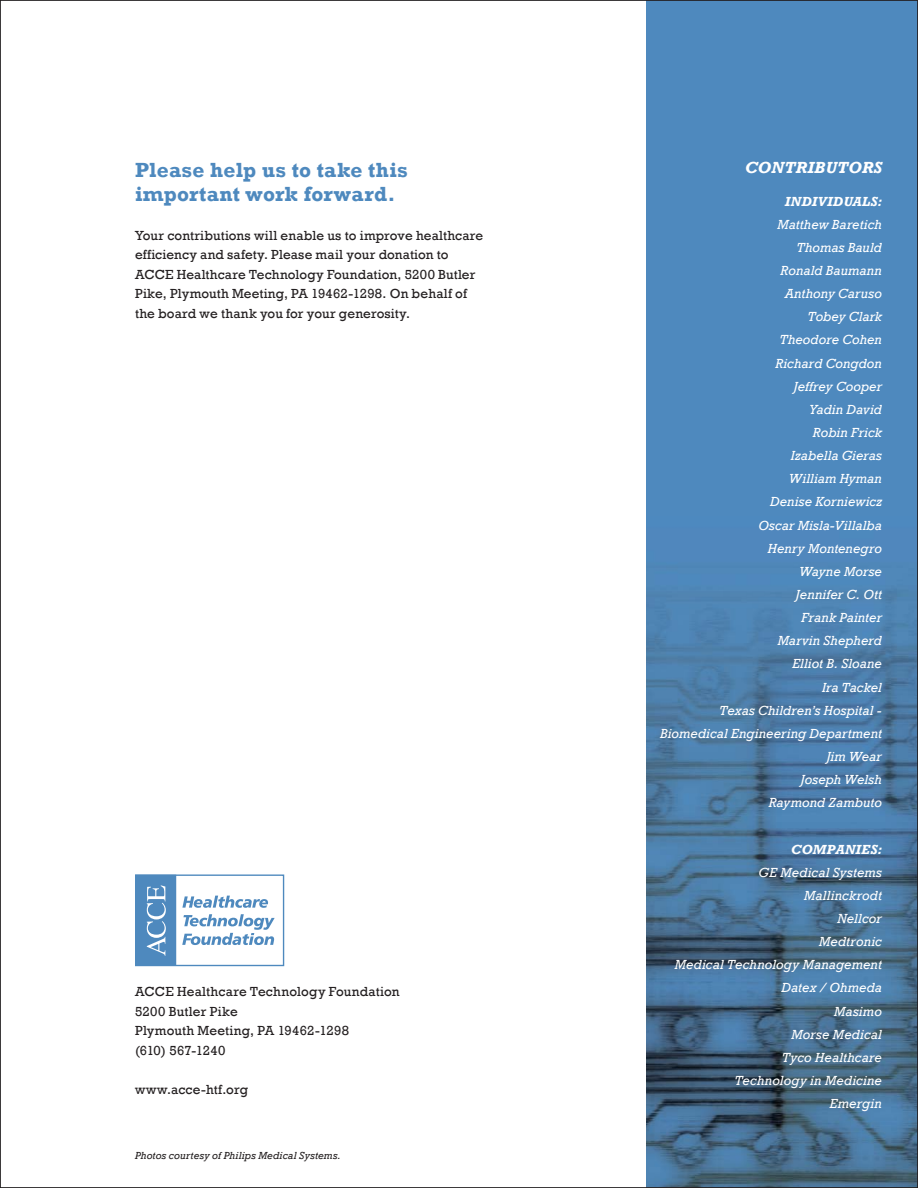
<style>
.page{position:relative;width:918px;height:1188px;background:#fff}
.page>*{position:absolute;margin:0;border:0;box-sizing:border-box;transform-origin:0 0}
.t1{font:700 21px/24px "Rockwell";letter-spacing:.01em;color:#4e89be}
.t2{font:italic 700 16.5px "Rockwell";color:#fff}
.t3{font:italic 13.5px/23.1px "Rockwell";letter-spacing:.005em;color:#fff;text-align:right}
.t4{font:13.5px/19.5px "Rockwell";letter-spacing:.01em;color:#231f20}
.t5{font:italic 700 13.5px "Rockwell";letter-spacing:.02em;color:#fff}
.t6{font:italic 10.5px "Rockwell";letter-spacing:.015em;color:#231f20}
</style>
<div class="page">
<div style="left:647px;top:0;width:271px;height:1188px;background:#4e89be"></div>
<img style="left:647px;top:567px;width:269px;height:619px">
<div style="left:136px;top:875px;width:40px;height:91px;background:#4e89be"></div>
<svg style="left:182px;top:896px;width:86px;height:12px"></svg>
<svg style="left:182px;top:914px;width:93px;height:31px"></svg>
<svg style="left:147px;top:885px;width:19px;height:71px"></svg>
<div style="left:135px;top:875px;width:149px;height:91px;border:1px solid #4e89be"></div>
<h1 class="t1" style="left:135px;top:157px;width:274px">Please help us to take this important work forward.</h1>
<p class="t4" style="left:135px;top:225px;width:350px">Your contributions will enable us to improve healthcare efficiency and safety. Please mail your donation to ACCE Healthcare Technology Foundation, 5200 Butler Pike, Plymouth Meeting, PA 19462-1298. On behalf of the board we thank you for your generosity.</p>
<p class="t4" style="left:135px;top:981px;width:266px">ACCE Healthcare Technology Foundation<br>5200 Butler Pike<br>Plymouth Meeting, PA 19462-1298<br>(610) 567-1240</p>
<p class="t4" style="left:135px;top:1079px;width:115px">www.acce-htf.org</p>
<p class="t6" style="left:135px;top:1149px;width:207px">Photos courtesy of Philips Medical Systems.</p>
<p class="t2" style="left:745px;top:158px;width:139px">CONTRIBUTORS</p>
<p class="t5" style="left:785px;top:193px;width:99px">INDIVIDUALS:</p>
<p class="t3" style="left:660px;top:212px;width:223px">Matthew Baretich<br>Thomas Bauld<br>Ronald Baumann<br>Anthony Caruso<br>Tobey Clark<br>Theodore Cohen<br>Richard Congdon<br>Jeffrey Cooper<br>Yadin David<br>Robin Frick<br>Izabella Gieras<br>William Hyman<br>Denise Korniewicz<br>Oscar Misla-Villalba<br>Henry Montenegro<br>Wayne Morse<br>Jennifer C. Ott<br>Frank Painter<br>Marvin Shepherd<br>Elliot B. Sloane<br>Ira Tackel<br>Texas Children’s Hospital -<br>Biomedical Engineering Department<br>Jim Wear<br>Joseph Welsh<br>Raymond Zambuto</p>
<p class="t5" style="left:791px;top:841px;width:93px">COMPANIES:</p>
<p class="t3" style="left:675px;top:860px;width:209px">GE Medical Systems<br>Mallinckrodt<br>Nellcor<br>Medtronic<br>Medical Technology Management<br>Datex / Ohmeda<br>Masimo<br>Morse Medical<br>Tyco Healthcare<br>Technology in Medicine<br>Emergin</p>
</div>
